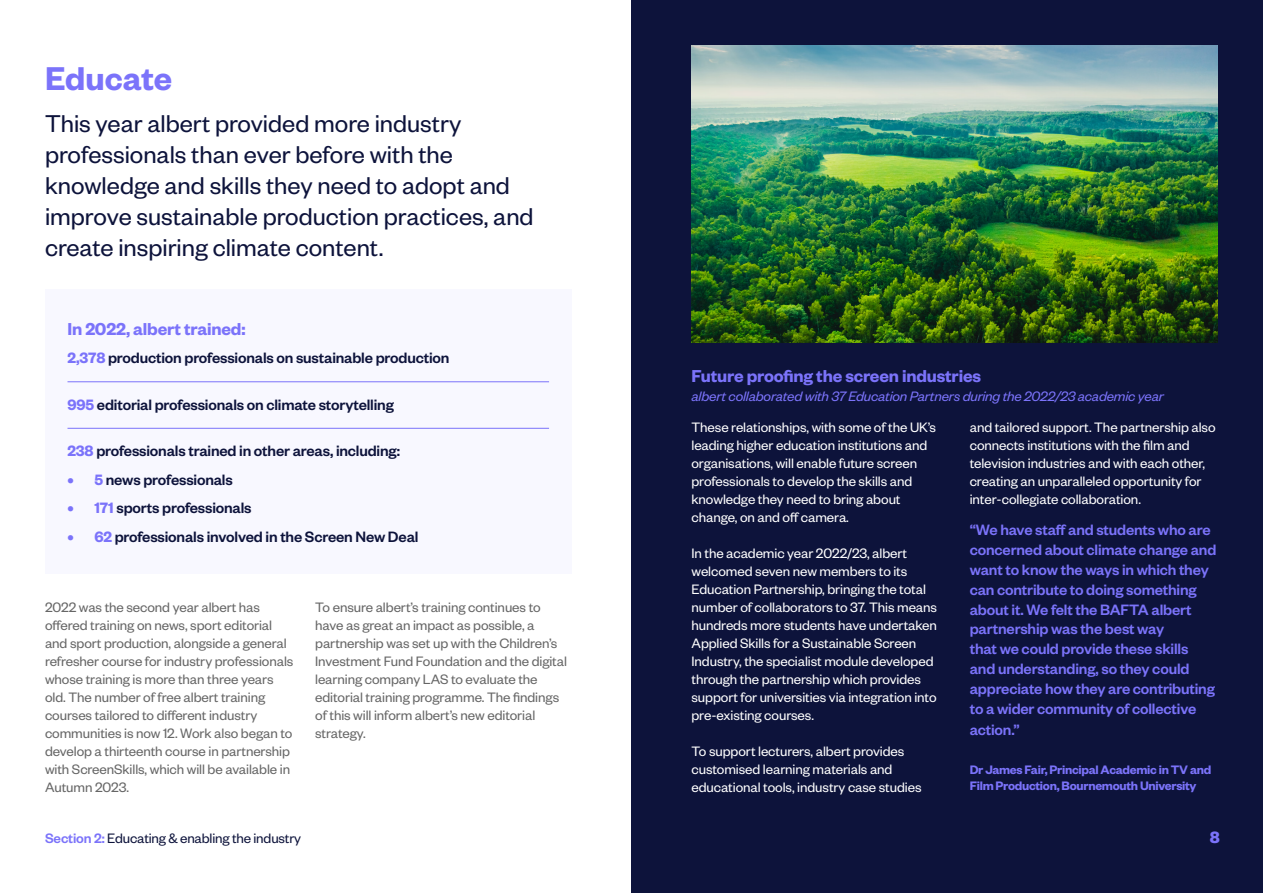
<style>
.page{position:relative;width:1263px;height:893px;background:#fff}
.page>*{position:absolute;margin:0;border:0;box-sizing:border-box;transform-origin:0 0}
.t1{font:600 36.15px "Founders Grotesk";color:#7b73fa}
.t2{font:26.7px/31px "Founders Grotesk";color:#0d133b}
.t3{font:600 18.9px "Founders Grotesk";letter-spacing:-.01em;color:#7b73fa}
.t4{font:700 18px "Founders Grotesk";color:#7b73fa}
.t5{font:500 16.5px/19.8px "Founders Grotesk";letter-spacing:-.01em;color:#7b73fa}
.t6{font:500 16.5px "Founders Grotesk";letter-spacing:-.01em;color:#0d133b}
.t7{font:15px/18px "Founders Grotesk";letter-spacing:-.005em;color:#fff}
.t8{font:15px/18px "Founders Grotesk";letter-spacing:-.005em;color:#666}
.t9{font:italic 15px "Founders Grotesk";letter-spacing:-.01em;color:#7b73fa}
.t10{font:15px "Founders Grotesk";letter-spacing:-.01em;color:#0d133b}
.t11{font:600 13.5px/16.2px "Founders Grotesk";letter-spacing:-.02em;color:#7b73fa}
.s1{font-weight:600;color:#7b73fa}
.s2{font-weight:500;color:#7b73fa}
</style>
<div class="page">
<div style="left:45px;top:289px;width:526px;height:285px;background:#f8f8ff"></div>
<div style="left:631px;top:0;width:632px;height:893px;background:#0d133b"></div>
<img style="left:691px;top:45px;width:527px;height:297px">
<hr style="left:68px;top:381px;width:481px;height:1px;background:#7b73fa">
<hr style="left:68px;top:428px;width:481px;height:1px;background:#7b73fa">
<h1 class="t1" style="left:45px;top:55px;width:129px">Educate</h1>
<h2 class="t2" style="left:45px;top:107px;width:490px">This year albert provided more industry professionals than ever before with the knowledge and skills they need to adopt and improve sustainable production practices, and create inspiring climate content.</h2>
<p class="t3" style="left:68px;top:317px;width:180px">In 2022, albert trained:</p>
<p class="t6" style="left:68px;top:348px;width:383px"><span class="s1">2,378</span> production professionals on sustainable production</p>
<p class="t6" style="left:68px;top:394px;width:328px"><span class="s1">995</span> editorial professionals on climate storytelling</p>
<p class="t6" style="left:68px;top:441px;width:334px"><span class="s1">238</span> professionals trained in other areas, including:</p>
<p class="t6" style="left:68px;top:469px;width:167px"><span class="s1">• 5</span> news professionals</p>
<p class="t6" style="left:68px;top:498px;width:186px"><span class="s1">• 171</span> sports professionals</p>
<p class="t6" style="left:68px;top:526px;width:352px"><span class="s1">• 62</span> professionals involved in the Screen New Deal</p>
<p class="t8" style="left:45px;top:597px;width:250px">2022 was the second year albert has offered training on news, sport editorial and sport production, alongside a general refresher course for industry professionals whose training is more than three years old. The number of free albert training courses tailored to different industry communities is now 12. Work also began to develop a thirteenth course in partnership with ScreenSkills, which will be available in Autumn 2023.</p>
<p class="t8" style="left:315px;top:597px;width:253px">To ensure albert’s training continues to have as great an impact as possible, a partnership was set up with the Children’s Investment Fund Foundation and the digital learning company LAS to evaluate the editorial training programme. The findings of this will inform albert’s new editorial strategy.</p>
<p class="t3" style="left:691px;top:364px;width:291px">Future proofing the screen industries</p>
<p class="t9" style="left:691px;top:387px;width:474px">albert collaborated with 37 Education Partners during the 2022/23 academic year</p>
<p class="t7" style="left:691px;top:417px;width:246px">These relationships, with some of the UK’s leading higher education institutions and organisations, will enable future screen professionals to develop the skills and knowledge they need to bring about change, on and off camera.</p>
<p class="t7" style="left:691px;top:543px;width:247px">In the academic year 2022/23, albert welcomed seven new members to its Education Partnership, bringing the total number of collaborators to 37. This means hundreds more students have undertaken Applied Skills for a Sustainable Screen Industry, the specialist module developed through the partnership which provides support for universities via integration into pre-existing courses.</p>
<p class="t7" style="left:691px;top:741px;width:232px">To support lecturers, albert provides customised learning materials and educational tools, industry case studies</p>
<p class="t7" style="left:970px;top:417px;width:247px">and tailored support. The partnership also connects institutions with the film and television industries and with each other, creating an unparalleled opportunity for inter-collegiate collaboration.</p>
<p class="t5" style="left:970px;top:519px;width:248px">“We have staff and students who are concerned about climate change and want to know the ways in which they can contribute to doing something about it. We felt the BAFTA albert partnership was the best way<br>that we could provide these skills and understanding, so they could appreciate how they are contributing to a wider community of collective</p>
<p class="t5" style="left:970px;top:719px;width:52px">action.”</p>
<p class="t11" style="left:970px;top:761px;width:243px">Dr James Fair, Principal Academic in TV and<br>Film Production, Bournemouth University</p>
<p class="t10" style="left:45px;top:828px;width:258px"><span class="s2">Section 2:</span> Educating &amp; enabling the industry</p>
<p class="t4" style="left:1210px;top:825px;width:12px">8</p>
</div>
